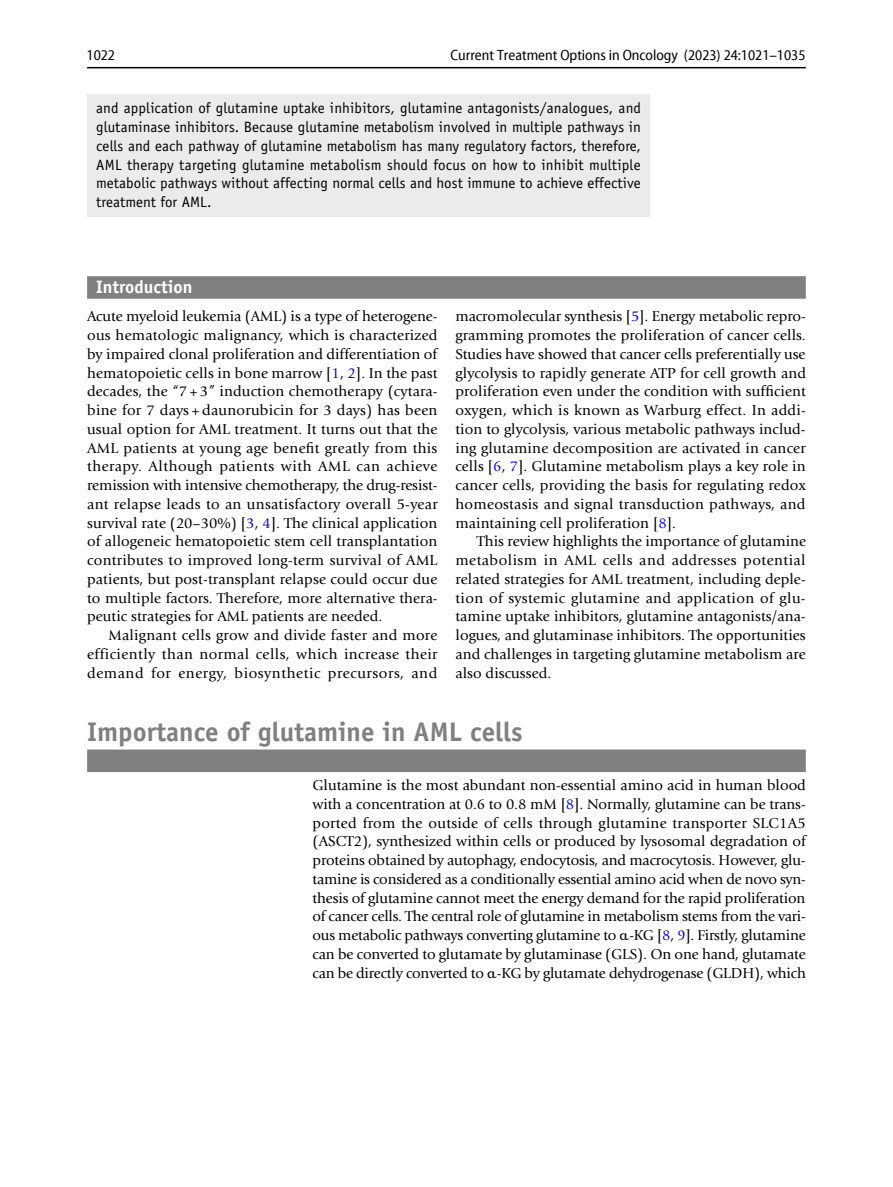
<style>
.page{position:relative;width:893px;height:1187px;background:#fff}
.page>*{position:absolute;margin:0;border:0;box-sizing:border-box;transform-origin:0 0}
.t1{font:700 27px "Officina Sans";color:#808080}
.t2{font:700 18px "Officina Sans";color:#fff}
.t3{font:15px/18.8px "Giovanni";letter-spacing:.005em;color:#000;text-align:justify}
.t4{font:15px/18.8px "Officina Sans";letter-spacing:.005em;color:#000;text-align:justify}
.t5{font:semi-condensed 15px "Myriad Pro Unic";color:#000}
.t6{font:15px "Myriad Pro Unic Semi Condensed 2";color:#000}
.s1{color:#00f}
.s2{font-family:"Code 2000"}
</style>
<div class="page">
<hr style="left:87px;top:67px;width:719px;height:1px;background:#000">
<div style="left:87px;top:94px;width:563px;height:123px;background:#ebebeb"></div>
<div style="left:87px;top:276px;width:719px;height:23px;background:#808080"></div>
<div style="left:87px;top:749px;width:719px;height:23px;background:#808080"></div>
<p class="t6" style="left:87px;top:49px;width:30px">1022</p>
<p class="t5" style="left:451px;top:50px;width:356px">Current Treatment Options in Oncology (2023) 24:1021–1035</p>
<p class="t4" style="left:96px;top:99px;width:546px">and application of glutamine uptake inhibitors, glutamine antagonists/analogues, and glutaminase inhibitors. Because glutamine metabolism involved in multiple pathways in cells and each pathway of glutamine metabolism has many regulatory factors, therefore, AML therapy targeting glutamine metabolism should focus on how to inhibit multiple metabolic pathways without affecting normal cells and host immune to achieve effective treatment for AML.</p>
<p class="t2" style="left:96px;top:276px;width:98px">Introduction</p>
<p class="t3" style="left:87px;top:307px;width:352px">Acute myeloid leukemia (AML) is a type of heterogene&shy;ous hematologic malignancy, which is characterized by impaired clonal proliferation and differentiation of hematopoietic cells in bone marrow [<span class="s1">1</span>, <span class="s1">2</span>]. In the past decades, the “7 + 3” induction chemotherapy (cytara&shy;bine for 7 days + daunorubicin for 3 days) has been usual option for AML treatment. It turns out that the AML patients at young age benefit greatly from this therapy. Although patients with AML can achieve remission with intensive chemotherapy, the drug-resist&shy;ant relapse leads to an unsatisfactory overall 5-year survival rate (20–30%) [<span class="s1">3</span>, <span class="s1">4</span>]. The clinical application of allogeneic hematopoietic stem cell transplantation contributes to improved long-term survival of AML patients, but post-transplant relapse could occur due to multiple factors. Therefore, more alternative thera&shy;peutic strategies for AML patients are needed.</p>
<p class="t3" style="left:87px;top:626px;width:352px;text-indent:21px">Malignant cells grow and divide faster and more efficiently than normal cells, which increase their demand for energy, biosynthetic precursors, and</p>
<p class="t3" style="left:455px;top:307px;width:352px">macromolecular synthesis [<span class="s1">5</span>]. Energy metabolic repro&shy;gramming promotes the proliferation of cancer cells.<br>Studies have showed that cancer cells preferentially use glycolysis to rapidly generate ATP for cell growth and proliferation even under the condition with sufficient oxygen, which is known as Warburg effect. In addi&shy;tion to glycolysis, various metabolic pathways includ&shy;ing glutamine decomposition are activated in cancer cells [<span class="s1">6</span>, <span class="s1">7</span>]. Glutamine metabolism plays a key role in cancer cells, providing the basis for regulating redox homeostasis and signal transduction pathways, and maintaining cell proliferation [<span class="s1">8</span>].</p>
<p class="t3" style="left:455px;top:532px;width:352px;text-indent:21px">This review highlights the importance of glutamine metabolism in AML cells and addresses potential related strategies for AML treatment, including deple&shy;tion of systemic glutamine and application of glu&shy;tamine uptake inhibitors, glutamine antagonists/ana&shy;logues, and glutaminase inhibitors. The opportunities and challenges in targeting glutamine metabolism are also discussed.</p>
<h1 class="t1" style="left:87px;top:714px;width:437px">Importance of glutamine in AML cells</h1>
<p class="t3" style="left:313px;top:775px;width:495px">Glutamine is the most abundant non-essential amino acid in human blood with a concentration at 0.6 to 0.8 mM [<span class="s1">8</span>]. Normally, glutamine can be trans&shy;ported from the outside of cells through glutamine transporter SLC1A5 (ASCT2), synthesized within cells or produced by lysosomal degradation of proteins obtained by autophagy, endocytosis, and macrocytosis. However, glu&shy;tamine is considered as a conditionally essential amino acid when de novo syn&shy;thesis of glutamine cannot meet the energy demand for the rapid proliferation of cancer cells. The central role of glutamine in metabolism stems from the vari&shy;ous metabolic pathways converting glutamine to <span class="s2">α</span>-KG [<span class="s1">8</span>, <span class="s1">9</span>]. Firstly, glutamine can be converted to glutamate by glutaminase (GLS). On one hand, glutamate can be directly converted to <span class="s2">α</span>-KG by glutamate dehydrogenase (GLDH), which</p>
</div>
